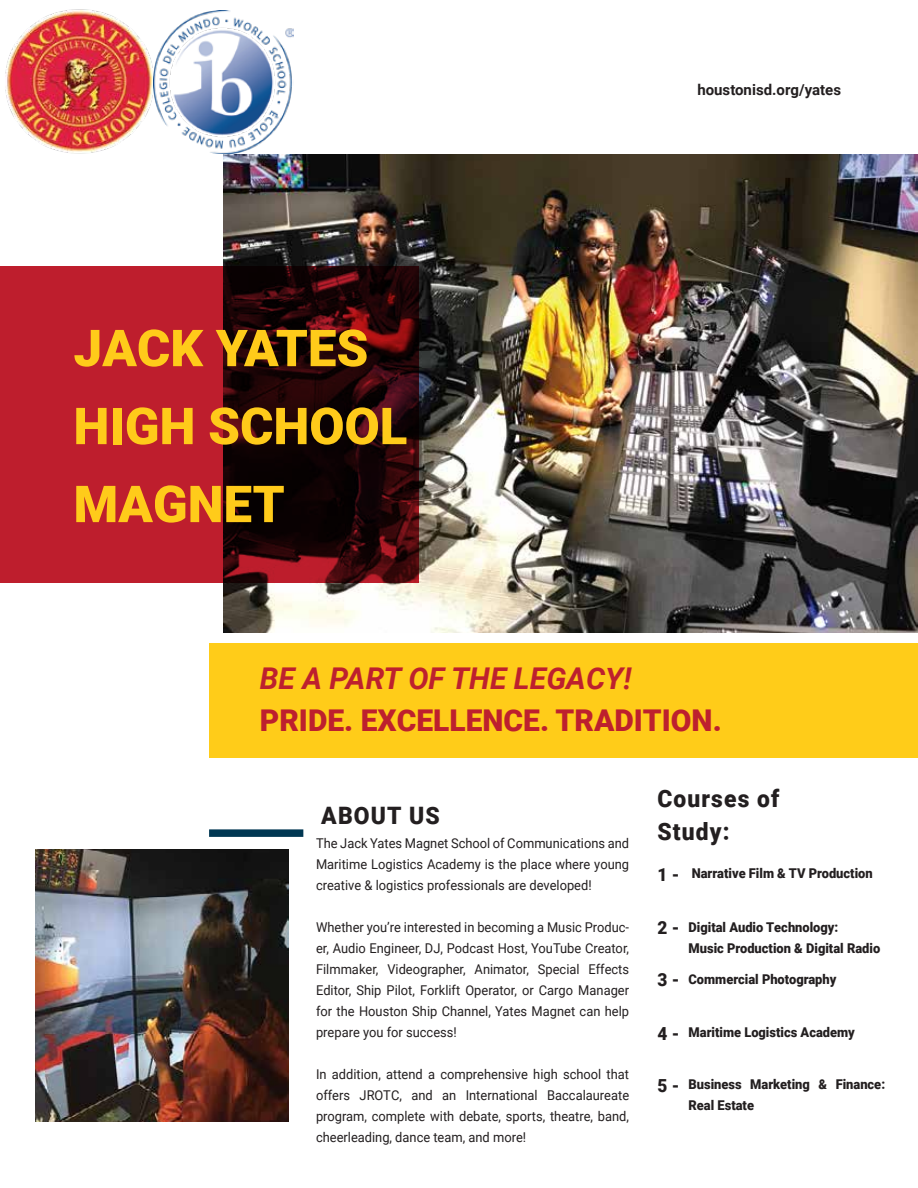
<style>
.page{position:relative;width:918px;height:1188px;background:#fff}
.page>*{position:absolute;margin:0;border:0;box-sizing:border-box;transform-origin:0 0}
.t1{font:900 51px/78px "Roboto";color:#ffcb1a}
.t2{font:900 30px "Roboto";color:#bd202e}
.t3{font:italic 700 30px "Roboto";color:#bd202e}
.t4{font:900 24px/33px "Roboto";letter-spacing:.05em;color:#231f20;scale:.95 1}
.t5{font:900 18px "Roboto";color:#231f20;scale:.95 1}
.t6{font:700 15px "Roboto";color:#231f20}
.t7{font:13.5px/21px "Roboto";color:#231f20;text-align:justify;scale:.95 1}
.t8{font:900 13.5px/21px "Roboto";color:#231f20;scale:.95 1}
.s1{font-size:18px}
</style>
<div class="page">
<img style="left:224px;top:155px;width:694px;height:477px">
<img style="left:36px;top:850px;width:253px;height:271px">
<div style="left:209px;top:829px;width:94px;height:8px;background:#003752"></div>
<svg style="left:0;top:266px;width:419px;height:316px;background:#77121c"></svg>
<div style="left:209px;top:644px;width:709px;height:114px;background:#ffcc19"></div>
<img style="left:5px;top:9px;width:149px;height:145px">
<img style="left:154px;top:10px;width:139px;height:143px">
<h1 class="t1" style="left:74px;top:307px;width:335px">JACK YATES<br>HIGH SCHOOL<br>MAGNET</h1>
<p class="t6" style="left:697px;top:79px;width:145px">houstonisd.org/yates</p>
<h2 class="t3" style="left:260px;top:658px;width:373px">BE A PART OF THE LEGACY!</h2>
<h2 class="t2" style="left:260px;top:700px;width:463px">PRIDE. EXCELLENCE. TRADITION.</h2>
<h3 class="t4" style="left:321px;top:798px;width:126px">ABOUT US</h3>
<p class="t7" style="left:316px;top:832px;width:331px">The Jack Yates Magnet School of Communications and Maritime Logistics Academy is the place where young creative &amp; logistics professionals are developed!</p>
<p class="t7" style="left:316px;top:916px;width:331px">Whether you’re interested in becoming a Music Produc&shy;er, Audio Engineer, DJ, Podcast Host, YouTube Creator, Filmmaker, Videographer, Animator, Special Effects Editor, Ship Pilot, Forklift Operator, or Cargo Manager for the Houston Ship Channel, Yates Magnet can help prepare you for success!</p>
<p class="t7" style="left:316px;top:1063px;width:331px">In addition, attend a comprehensive high school that offers JROTC, and an International Baccalaureate program, complete with debate, sports, theatre, band, cheerleading, dance team, and more!</p>
<h3 class="t4" style="left:657px;top:781px;width:130px">Courses of<br>Study:</h3>
<h3 class="t5" style="left:658px;top:861px;width:25px">1 -</h3>
<p class="t8" style="left:692px;top:862px;width:192px">Narrative Film &amp; TV Production</p>
<h3 class="t5" style="left:658px;top:915px;width:25px">2 -</h3>
<p class="t8" style="left:658px;top:968px;width:190px"><span class="s1">3 -</span> Commercial Photography</p>
<p class="t8" style="left:689px;top:916px;width:203px">Digital Audio Technology:<br>Music Production &amp; Digital Radio</p>
<p class="t8" style="left:658px;top:1021px;width:209px"><span class="s1">4 -</span> Maritime Logistics Academy</p>
<p class="t8" style="left:689px;top:1073px;width:209px">Business Marketing &amp; Finance:<br>Real Estate</p>
<h3 class="t5" style="left:658px;top:1073px;width:25px">5 -</h3>
</div>
